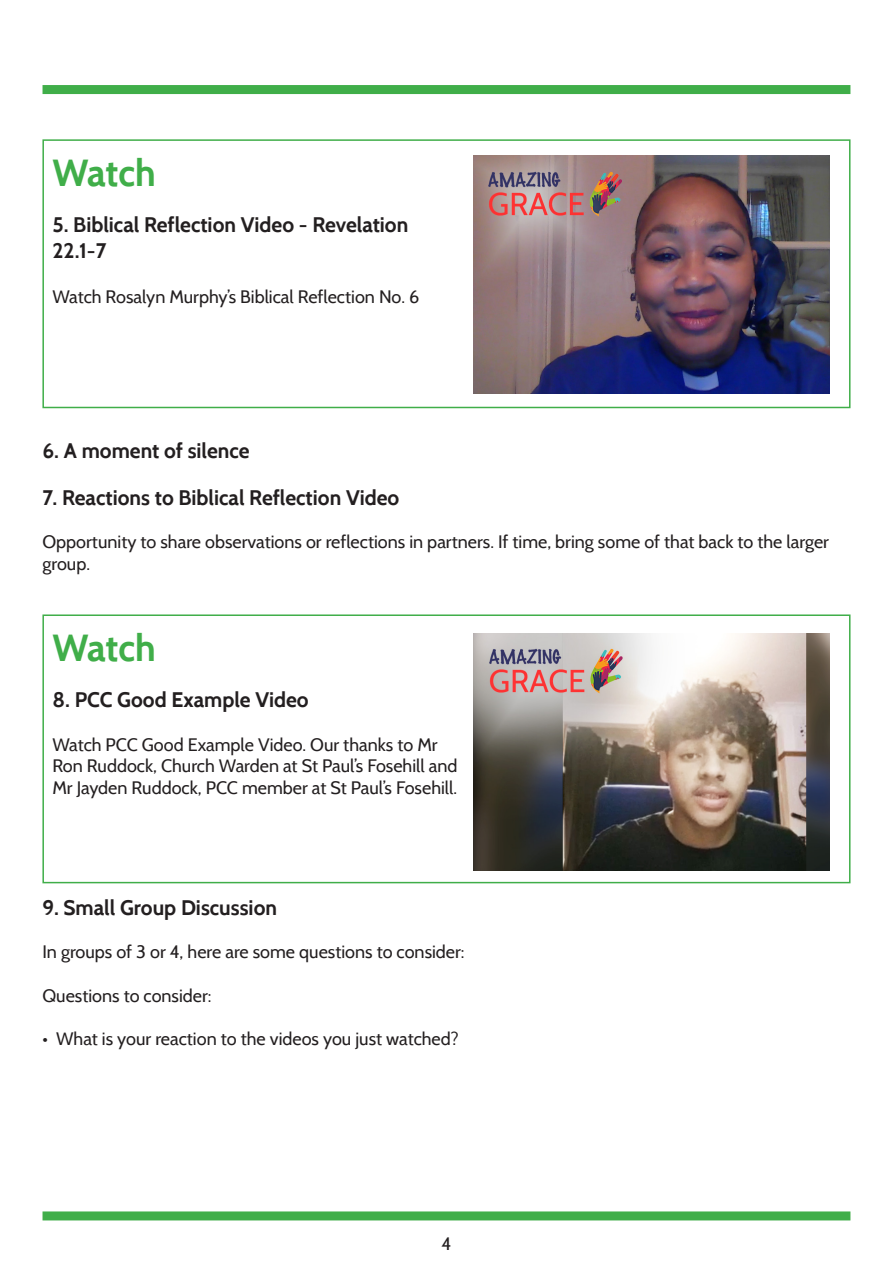
<style>
.page{position:relative;width:893px;height:1263px;background:#fff}
.page>*{position:absolute;margin:0;border:0;box-sizing:border-box;transform-origin:0 0}
.t1{font:700 37.5px "Cabin";letter-spacing:-.005em;color:#40ae49}
.t2{font:700 21px/25.2px "Cabin";color:#231f20}
.t3{font:18px/21.6px "Cabin";color:#231f20}
</style>
<div class="page">
<div style="left:43px;top:1211px;width:807px;height:9px;background:#40ae49"></div>
<div style="left:43px;top:85px;width:807px;height:9px;background:#40ae49"></div>
<div style="left:42px;top:139px;width:808px;height:269px;border:2px solid #40ae49"></div>
<img style="left:473px;top:156px;width:356px;height:237px">
<div style="left:42px;top:614px;width:808px;height:269px;border:2px solid #40ae49"></div>
<img style="left:473px;top:633px;width:356px;height:237px">
<p class="t1" style="left:52px;top:150px;width:105px">Watch</p>
<p class="t2" style="left:52px;top:212px;width:357px">5. Biblical Reflection Video - Revelation<br>22.1-7</p>
<p class="t3" style="left:52px;top:285px;width:368px">Watch Rosalyn Murphy’s Biblical Reflection No. 6</p>
<p class="t2" style="left:43px;top:438px;width:209px">6. A moment of silence</p>
<p class="t2" style="left:43px;top:485px;width:358px">7. Reactions to Biblical Reflection Video</p>
<p class="t3" style="left:43px;top:531px;width:788px">Opportunity to share observations or reflections in partners. If time, bring some of that back to the larger group.</p>
<p class="t1" style="left:52px;top:625px;width:105px">Watch</p>
<p class="t2" style="left:52px;top:687px;width:258px">8. PCC Good Example Video</p>
<p class="t3" style="left:52px;top:733px;width:406px">Watch PCC Good Example Video. Our thanks to Mr<br>Ron Ruddock, Church Warden at St Paul’s Fosehill and<br>Mr Jayden Ruddock, PCC member at St Paul’s Fosehill.</p>
<p class="t2" style="left:43px;top:895px;width:236px">9. Small Group Discussion</p>
<p class="t3" style="left:43px;top:941px;width:424px">In groups of 3 or 4, here are some questions to consider:</p>
<p class="t3" style="left:43px;top:984px;width:171px">Questions to consider:</p>
<p class="t3" style="left:43px;top:1027px;width:418px">• What is your reaction to the videos you just watched?</p>
<p class="t3" style="left:441px;top:1233px;width:12px">4</p>
</div>
